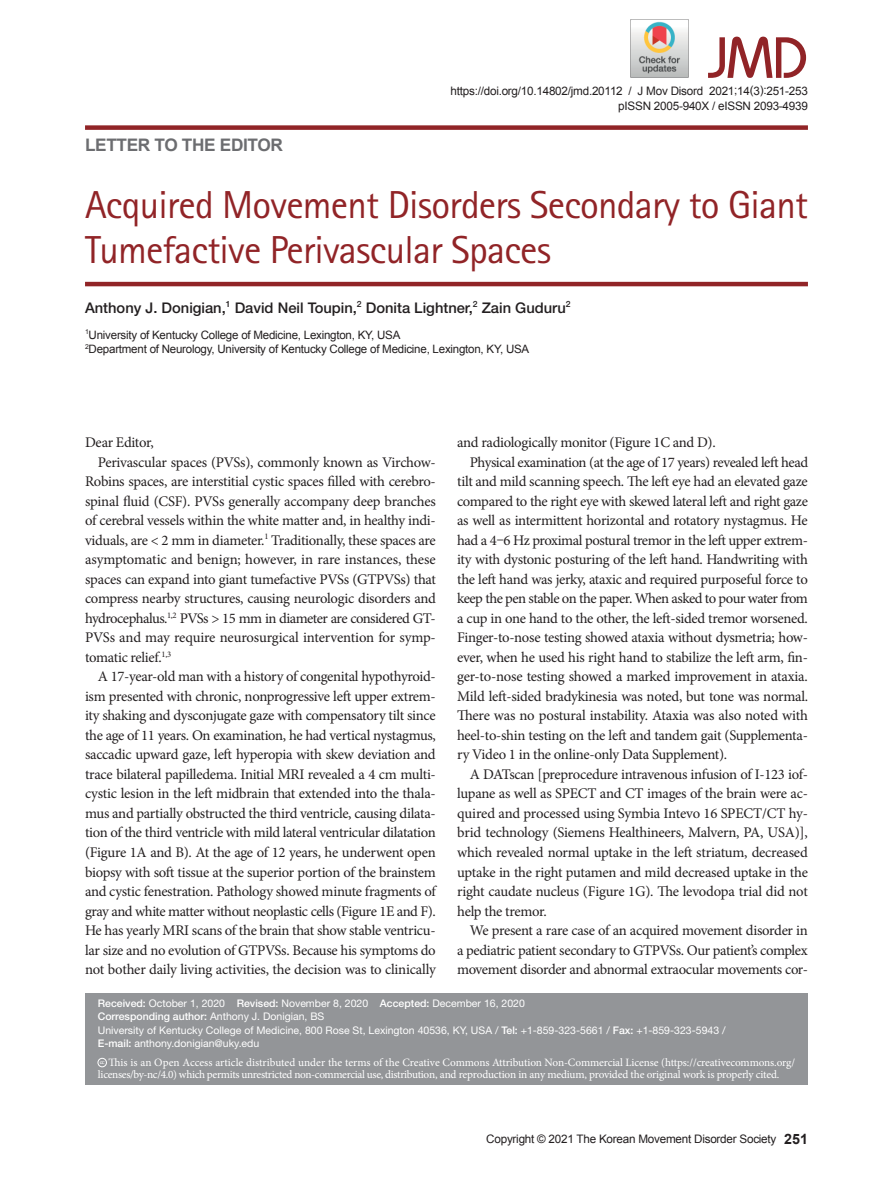
<style>
.page{position:relative;width:893px;height:1191px;background:#fff}
.page>*{position:absolute;margin:0;border:0;box-sizing:border-box;transform-origin:0 0}
.t1{font:500 57.9px "Bauhaus Std";color:#912427}
.t2{font:39px/45px "Rotis Sans Serif Std";letter-spacing:-.02em;color:#912427}
.t3{font:700 17.25px "Arial";letter-spacing:-.02em;color:#6c6d70}
.t4{font:14.7px "Minion Pro";letter-spacing:-.02em;color:#231f20}
.t5{font:500 14.7px "Helvetica Neue LT Std";color:#231f20}
.t6{font:14.7px "Minion Pro";letter-spacing:-.04em;color:#231f20}
.t7{font:11.7px/15px "Arial";letter-spacing:-.02em;color:#231f20;text-align:right}
.t8{font:11.55px/14.2px "Arial";letter-spacing:-.02em;color:#231f20}
.t9{font:11.25px/12.8px "Minion Pro";letter-spacing:-.02em;color:#fff}
.t10{font:10.5px/13.5px "Helvetica Neue LT Std";color:#fff}
.s1{font-weight:500}
.s2{font-size:6.75px}
.s3{font-weight:700;font-size:14.25px}
</style>
<div class="page">
<div style="left:85px;top:125px;width:723px;height:5px;background:#912427"></div>
<div style="left:85px;top:993px;width:723px;height:91px;background:#939598"></div>
<div style="left:98px;top:1058px;width:9px;height:9px;border:1px solid #fff;border-radius:50%"></div>
<hr style="left:85px;top:282px;width:723px;height:4px;background:#912427">
<img style="left:630px;top:19px;width:58px;height:59px">
<h1 class="t1" style="left:708px;top:23px;width:101px">JMD</h1>
<p class="t3" style="left:85px;top:133px;width:199px">LETTER TO THE EDITOR</p>
<p class="t7" style="left:450px;top:83px;width:359px">https://doi.org/10.14802/jmd.20112 / J Mov Disord 2021;14(3):251-253 pISSN 2005-940X / eISSN 2093-4939</p>
<h2 class="t2" style="left:85px;top:182px;width:724px">Acquired Movement Disorders Secondary to Giant<br>Tumefactive Perivascular Spaces</h2>
<p class="t5" style="left:85px;top:299px;width:487px">Anthony J. Donigian,<sup>1</sup> David Neil Toupin,<sup>2</sup> Donita Lightner,<sup>2</sup> Zain Guduru<sup>2</sup></p>
<p class="t8" style="left:85px;top:327px;width:446px"><sup>1</sup>University of Kentucky College of Medicine, Lexington, KY, USA<br><sup>2</sup>Department of Neurology, University of Kentucky College of Medicine, Lexington, KY, USA</p>
<p class="t4" style="left:85px;top:433px;width:70px">Dear Editor,</p>
<p class="t4" style="left:98px;top:452px;width:339px">Perivascular spaces (PVSs), commonly known as Virchow-</p>
<p class="t4" style="left:85px;top:472px;width:352px">Robins spaces, are interstitial cystic spaces filled with cerebro-</p>
<p class="t4" style="left:85px;top:491px;width:352px">spinal fluid (CSF). PVSs generally accompany deep branches</p>
<p class="t4" style="left:85px;top:511px;width:352px">of cerebral vessels within the white matter and, in healthy indi-</p>
<p class="t4" style="left:85px;top:530px;width:352px">viduals, are &lt; 2 mm in diameter.<sup>1</sup> Traditionally, these spaces are</p>
<p class="t4" style="left:85px;top:550px;width:352px">asymptomatic and benign; however, in rare instances, these</p>
<p class="t4" style="left:85px;top:569px;width:352px">spaces can expand into giant tumefactive PVSs (GTPVSs) that</p>
<p class="t4" style="left:85px;top:589px;width:352px">compress nearby structures, causing neurologic disorders and</p>
<p class="t4" style="left:85px;top:608px;width:352px">hydrocephalus.<sup>1,2</sup> PVSs &gt; 15 mm in diameter are considered GT-</p>
<p class="t4" style="left:85px;top:628px;width:352px">PVSs and may require neurosurgical intervention for symp-</p>
<p class="t4" style="left:85px;top:647px;width:88px">tomatic relief.<sup>1,3</sup></p>
<p class="t4" style="left:98px;top:667px;width:340px">A 17-year-old man with a history of congenital hypothyroid-</p>
<p class="t4" style="left:85px;top:686px;width:352px">ism presented with chronic, nonprogressive left upper extrem-</p>
<p class="t4" style="left:85px;top:706px;width:352px">ity shaking and dysconjugate gaze with compensatory tilt since</p>
<p class="t4" style="left:85px;top:725px;width:352px">the age of 11 years. On examination, he had vertical nystagmus,</p>
<p class="t4" style="left:85px;top:745px;width:352px">saccadic upward gaze, left hyperopia with skew deviation and</p>
<p class="t4" style="left:85px;top:764px;width:352px">trace bilateral papilledema. Initial MRI revealed a 4 cm multi-</p>
<p class="t4" style="left:85px;top:784px;width:352px">cystic lesion in the left midbrain that extended into the thala-</p>
<p class="t4" style="left:85px;top:803px;width:352px">mus and partially obstructed the third ventricle, causing dilata-</p>
<p class="t4" style="left:85px;top:823px;width:352px">tion of the third ventricle with mild lateral ventricular dilatation</p>
<p class="t4" style="left:85px;top:842px;width:352px">(Figure 1A and B). At the age of 12 years, he underwent open</p>
<p class="t4" style="left:85px;top:862px;width:352px">biopsy with soft tissue at the superior portion of the brainstem</p>
<p class="t4" style="left:85px;top:881px;width:352px">and cystic fenestration. Pathology showed minute fragments of</p>
<p class="t4" style="left:85px;top:901px;width:352px">gray and white matter without neoplastic cells (Figure 1E and F).</p>
<p class="t4" style="left:85px;top:920px;width:352px">He has yearly MRI scans of the brain that show stable ventricu-</p>
<p class="t4" style="left:85px;top:940px;width:352px">lar size and no evolution of GTPVSs. Because his symptoms do</p>
<p class="t4" style="left:85px;top:959px;width:352px">not bother daily living activities, the decision was to clinically</p>
<p class="t4" style="left:457px;top:433px;width:260px">and radiologically monitor (Figure 1C and D).</p>
<p class="t4" style="left:470px;top:452px;width:340px">Physical examination (at the age of 17 years) revealed left head</p>
<p class="t4" style="left:457px;top:472px;width:352px">tilt and mild scanning speech. The left eye had an elevated gaze</p>
<p class="t4" style="left:457px;top:491px;width:352px">compared to the right eye with skewed lateral left and right gaze</p>
<p class="t4" style="left:457px;top:511px;width:352px">as well as intermittent horizontal and rotatory nystagmus. He</p>
<p class="t4" style="left:457px;top:530px;width:352px">had a 4–6 Hz proximal postural tremor in the left upper extrem-</p>
<p class="t4" style="left:457px;top:550px;width:352px">ity with dystonic posturing of the left hand. Handwriting with</p>
<p class="t4" style="left:457px;top:569px;width:352px">the left hand was jerky, ataxic and required purposeful force to</p>
<p class="t6" style="left:457px;top:589px;width:352px">keep the pen stable on the paper. When asked to pour water from</p>
<p class="t4" style="left:457px;top:608px;width:352px">a cup in one hand to the other, the left-sided tremor worsened.</p>
<p class="t4" style="left:457px;top:628px;width:352px">Finger-to-nose testing showed ataxia without dysmetria; how-</p>
<p class="t4" style="left:457px;top:647px;width:352px">ever, when he used his right hand to stabilize the left arm, fin-</p>
<p class="t4" style="left:457px;top:667px;width:352px">ger-to-nose testing showed a marked improvement in ataxia.</p>
<p class="t4" style="left:457px;top:686px;width:352px">Mild left-sided bradykinesia was noted, but tone was normal.</p>
<p class="t4" style="left:457px;top:706px;width:352px">There was no postural instability. Ataxia was also noted with</p>
<p class="t4" style="left:457px;top:725px;width:352px">heel-to-shin testing on the left and tandem gait (Supplementa-</p>
<p class="t4" style="left:457px;top:745px;width:272px">ry Video 1 in the online-only Data Supplement).</p>
<p class="t4" style="left:470px;top:764px;width:340px">A DATscan [preprocedure intravenous infusion of I-123 iof-</p>
<p class="t4" style="left:457px;top:784px;width:352px">lupane as well as SPECT and CT images of the brain were ac-</p>
<p class="t4" style="left:457px;top:803px;width:352px">quired and processed using Symbia Intevo 16 SPECT/CT hy-</p>
<p class="t4" style="left:457px;top:823px;width:352px">brid technology (Siemens Healthineers, Malvern, PA, USA)],</p>
<p class="t4" style="left:457px;top:842px;width:352px">which revealed normal uptake in the left striatum, decreased</p>
<p class="t4" style="left:457px;top:862px;width:352px">uptake in the right putamen and mild decreased uptake in the</p>
<p class="t4" style="left:457px;top:881px;width:352px">right caudate nucleus (Figure 1G). The levodopa trial did not</p>
<p class="t4" style="left:457px;top:901px;width:91px">help the tremor.</p>
<p class="t4" style="left:470px;top:920px;width:340px">We present a rare case of an acquired movement disorder in</p>
<p class="t4" style="left:457px;top:940px;width:352px">a pediatric patient secondary to GTPVSs. Our patient’s complex</p>
<p class="t4" style="left:457px;top:959px;width:352px">movement disorder and abnormal extraocular movements cor-</p>
<p class="t10" style="left:98px;top:996px;width:629px"><span class="s1">Received:</span> October 1, 2020 <span class="s1">Revised:</span> November 8, 2020 <span class="s1">Accepted:</span> December 16, 2020<br><span class="s1">Corresponding author:</span> Anthony J. Donigian, BS<br>University of Kentucky College of Medicine, 800 Rose St, Lexington 40536, KY, USA / <span class="s1">Tel:</span> +1-859-323-5661 / <span class="s1">Fax:</span> +1-859-323-5943 / <span class="s1">E-mail:</span> anthony.donigian@uky.edu</p>
<p class="t9" style="left:98px;top:1055px;width:699px"><span class="s2">cc</span> This is an Open Access article distributed under the terms of the Creative Commons Attribution Non-Commercial License (https://creativecommons.org/ licenses/by-nc/4.0) which permits unrestricted non-commercial use, distribution, and reproduction in any medium, provided the original work is properly cited.</p>
<p class="t7" style="left:486px;top:1131px;width:323px">Copyright © 2021 The Korean Movement Disorder Society <span class="s3">251</span></p>
</div>
